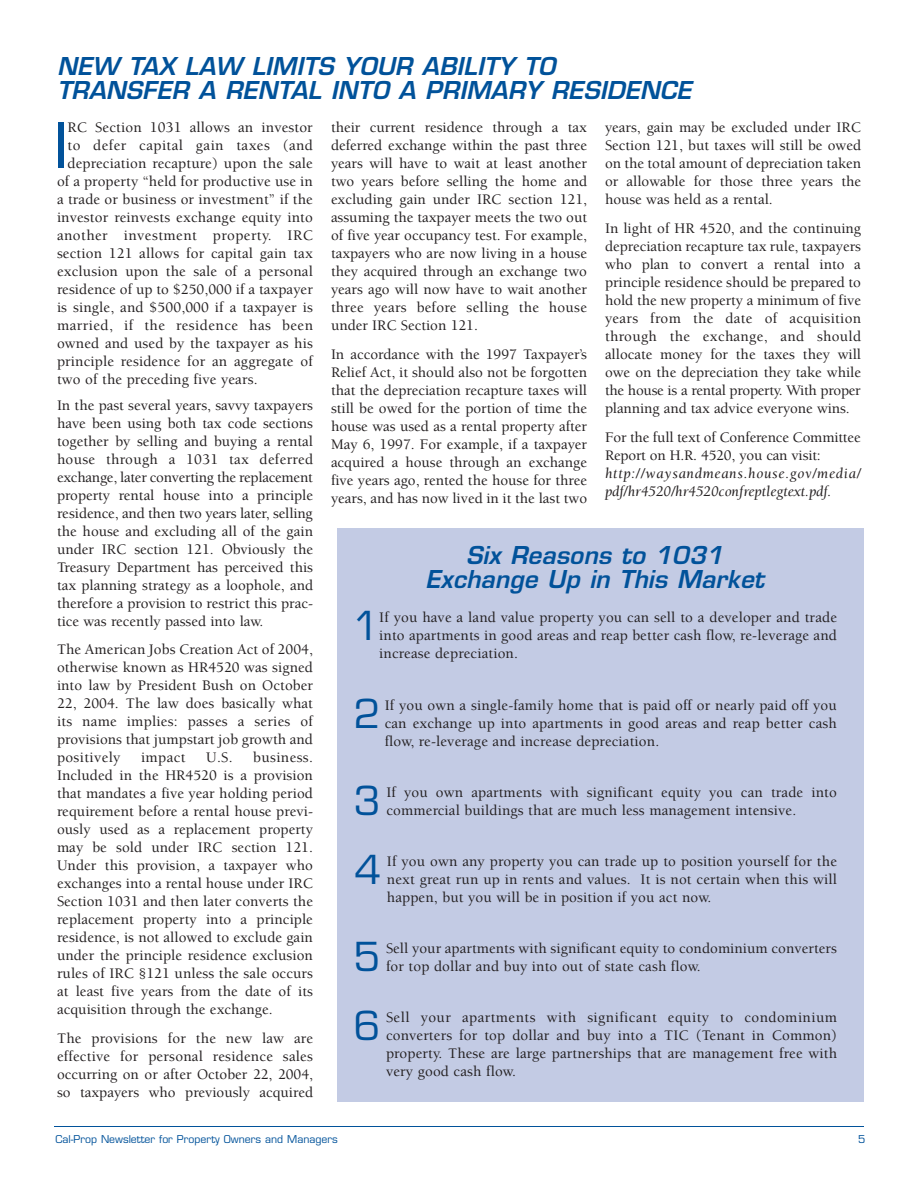
<style>
.page{position:relative;width:918px;height:1188px;background:#fff}
.page>*{position:absolute;margin:0;border:0;box-sizing:border-box;transform-origin:0 0}
.t1{font:60.6px "Eurostile";color:#01529a}
.t2{font:39px "Eurostile";color:#01529a}
.t3{font:italic 600 24px/24px "Eurostile";letter-spacing:.005em;color:#01529a}
.t4{font:500 15px/18px "Berkeley";letter-spacing:.01em;color:#231f20;text-align:justify}
.t5{font:500 15px "Berkeley";letter-spacing:.03em;color:#231f20}
.t6{font:italic 15px/18px "Berkeley";color:#231f20}
.t7{font:500 15px/18px "Berkeley";letter-spacing:-.01em;color:#231f20}
.t8{font:10.5px "Eurostile";color:#01529a}
</style>
<div class="page">
<hr style="left:54px;top:1126px;width:810px;height:1px;background:#01529a">
<div style="left:338px;top:528px;width:526px;height:574px;background:#c3cbe4"></div>
<h3 class="t3" style="left:57px;top:57px;width:636px">NEW TAX LAW LIMITS YOUR ABILITY TO<br>TRANSFER A RENTAL INTO A PRIMARY RESIDENCE</h3>
<h1 class="t1" style="left:54px;top:123px;width:15px">I</h1>
<p class="t4" style="left:68px;top:120px;width:247px">RC Section 1031 allows an investor</p>
<p class="t4" style="left:331px;top:120px;width:258px">their current residence through a tax deferred exchange within the past three years will have to wait at least another two years before selling the home and excluding gain under IRC section 121, assuming the taxpayer meets the two out of five year occupancy test. For example, taxpayers who are now living in a house they acquired through an exchange two years ago will now have to wait another three years before selling the house under IRC Section 121.</p>
<p class="t4" style="left:331px;top:346px;width:258px">In accordance with the 1997 Taxpayer’s Relief Act, it should also not be forgotten that the depreciation recapture taxes will still be owed for the portion of time the house was used as a rental property after May 6, 1997. For example, if a taxpayer acquired a house through an exchange five years ago, rented the house for three years, and has now lived in it the last two</p>
<p class="t4" style="left:605px;top:120px;width:258px">years, gain may be excluded under IRC Section 121, but taxes will still be owed on the total amount of depreciation taken or allowable for those three years the house was held as a rental.</p>
<p class="t4" style="left:605px;top:220px;width:258px">In light of HR 4520, and the continuing depreciation recapture tax rule, taxpayers who plan to convert a rental into a principle residence should be prepared to hold the new property a minimum of five years from the date of acquisition through the exchange, and should allocate money for the taxes they will owe on the depreciation they take while the house is a rental property. With proper planning and tax advice everyone wins.</p>
<p class="t7" style="left:605px;top:429px;width:257px">For the full text of Conference Committee<br>Report on H.R. 4520, you can visit:</p>
<p class="t6" style="left:605px;top:465px;width:257px">http://waysandmeans.house.gov/media/ pdf/hr4520/hr4520confreptlegtext.pdf.</p>
<p class="t5" style="left:68px;top:140px;width:247px">to defer capital gain taxes (and</p>
<p class="t4" style="left:68px;top:156px;width:247px">depreciation recapture) upon the sale</p>
<p class="t4" style="left:57px;top:174px;width:257px">of a property “held for productive use in</p>
<p class="t4" style="left:57px;top:192px;width:257px">a trade or business or investment” if the</p>
<p class="t4" style="left:57px;top:210px;width:257px">investor reinvests exchange equity into</p>
<p class="t5" style="left:57px;top:230px;width:258px">another investment property. IRC</p>
<p class="t4" style="left:57px;top:246px;width:257px">section 121 allows for capital gain tax</p>
<p class="t4" style="left:57px;top:264px;width:257px">exclusion upon the sale of a personal</p>
<p class="t4" style="left:57px;top:282px;width:257px">residence of up to $250,000 if a taxpayer</p>
<p class="t4" style="left:57px;top:300px;width:257px">is single, and $500,000 if a taxpayer is</p>
<p class="t5" style="left:57px;top:320px;width:258px">married, if the residence has been</p>
<p class="t4" style="left:57px;top:336px;width:257px">owned and used by the taxpayer as his</p>
<p class="t4" style="left:57px;top:354px;width:257px">principle residence for an aggregate of</p>
<p class="t4" style="left:57px;top:372px;width:202px">two of the preceding five years.</p>
<p class="t4" style="left:57px;top:397px;width:258px">In the past several years, savvy taxpayers have been using both tax code sections together by selling and buying a rental house through a 1031 tax deferred exchange, later converting the replacement property rental house into a principle residence, and then two years later, selling the house and excluding all of the gain under IRC section 121. Obviously the Treasury Department has perceived this tax planning strategy as a loophole, and therefore a provision to restrict this prac&shy;tice was recently passed into law.</p>
<p class="t4" style="left:57px;top:642px;width:258px">The American Jobs Creation Act of 2004, otherwise known as HR4520 was signed into law by President Bush on October 22, 2004. The law does basically what its name implies: passes a series of provisions that jumpstart job growth and positively</p>
<h3 class="t3" style="left:426px;top:546px;width:340px;text-align:center">Six Reasons to 1031<br>Exchange Up in This Market</h3>
<h2 class="t2" style="left:352px;top:611px;width:28px">1</h2>
<p class="t4" style="left:379px;top:610px;width:459px">If you have a land value property you can sell to a developer and trade into apartments in good areas and reap better cash flow, re-leverage and increase depreciation.</p>
<h2 class="t2" style="left:354px;top:698px;width:28px">2</h2>
<p class="t4" style="left:385px;top:697px;width:454px">If you own a single-family home that is paid off or nearly paid off you can exchange up into apartments in good areas and reap better cash flow, re-leverage and increase depreciation.</p>
<h2 class="t2" style="left:354px;top:785px;width:28px">3</h2>
<p class="t4" style="left:386px;top:784px;width:452px">If you own apartments with significant equity you can trade into commercial buildings that are much less management intensive.</p>
<h2 class="t2" style="left:355px;top:855px;width:28px">4</h2>
<p class="t4" style="left:387px;top:853px;width:452px">If you own any property you can trade up to position yourself for the next great run up in rents and values. It is not certain when this will happen, but you will be in position if you act now.</p>
<h2 class="t2" style="left:354px;top:942px;width:28px">5</h2>
<p class="t4" style="left:386px;top:940px;width:453px">Sell your apartments with significant equity to condominium converters for top dollar and buy into out of state cash flow.</p>
<h2 class="t2" style="left:354px;top:1011px;width:28px">6</h2>
<p class="t4" style="left:386px;top:1010px;width:453px">Sell your apartments with significant equity to condominium converters for top dollar and buy into a TIC (Tenant in Common) property. These are large partnerships that are management free with very good cash flow.</p>
<p class="t4" style="left:57px;top:750px;width:258px;text-indent:196px">business.<br>Included in the HR4520 is a provision that mandates a five year holding period requirement before a rental house previ&shy;ously used as a replacement property may be sold under IRC section 121.<br>Under this provision, a taxpayer who exchanges into a rental house under IRC Section 1031 and then later converts the replacement property into a principle residence, is not allowed to exclude gain under the principle residence exclusion rules of IRC §121 unless the sale occurs at least five years from the date of its acquisition through the exchange.</p>
<p class="t4" style="left:57px;top:1031px;width:258px">The provisions for the new law are effective for personal residence sales occurring on or after October 22, 2004, so taxpayers who previously acquired</p>
<p class="t4" style="left:141px;top:750px;width:46px">impact</p>
<p class="t4" style="left:206px;top:750px;width:28px">U.S.</p>
<p class="t8" style="left:56px;top:1136px;width:284px">Cal-Prop Newsletter for Property Owners and Managers</p>
<p class="t8" style="left:858px;top:1136px;width:9px">5</p>
</div>
